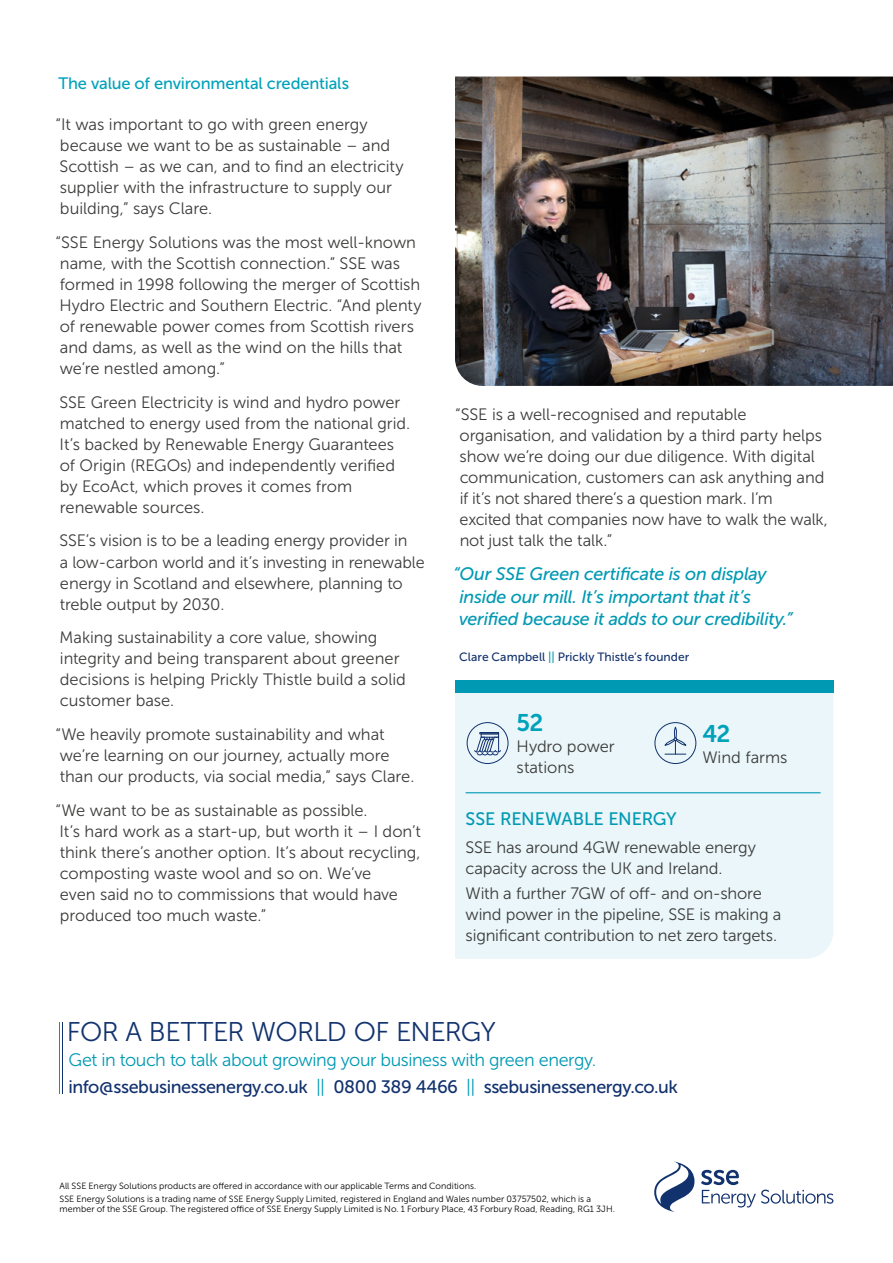
<style>
.page{position:relative;width:893px;height:1263px;background:#fff}
.page>*{position:absolute;margin:0;border:0;box-sizing:border-box;transform-origin:0 0}
.t1{font:27px "Museo Sans 300";letter-spacing:-.02em;color:#12326e}
.t2{font:24px "Museo Sans 700";color:#00a2bb}
.t3{font:italic 18px/22.5px "Museo Sans 500";letter-spacing:-.015em;color:#0099b3}
.t4{font:18px "Museo Sans 500";letter-spacing:-.025em;color:#12326e}
.t5{font:18px "Museo Sans 300";letter-spacing:-.025em;color:#0099b3}
.t6{font:18px "Museo Sans 500";letter-spacing:-.01em;color:#0099b3}
.t7{font:16.5px/21px "Museo Sans 300";letter-spacing:-.005em;color:#3c3c3b}
.t8{font:16.5px "Museo Sans 500";letter-spacing:-.01em;color:#00a2bb}
.t9{font:12px "Museo Sans 500";letter-spacing:.005em;color:#12326e}
.t10{font:9px/12.6px "Museo Sans 300";letter-spacing:.005em;color:#000}
.s1{color:#0099b3}
.s2{font-family:"Museo Sans 300";color:#0099b3}
</style>
<div class="page">
<img style="left:455px;top:77px;width:438px;height:309px">
<svg style="left:654px;top:1161px;width:40px;height:51px"></svg>
<svg style="left:701px;top:1170px;width:132px;height:37px"></svg>
<hr style="left:62px;top:1022px;width:1px;height:71px;background:#12326e">
<hr style="left:60px;top:1022px;width:1px;height:71px;background:#0099b3">
<div style="left:455px;top:693px;width:378px;height:266px;background:#eaf6f9"></div>
<div style="left:455px;top:681px;width:378px;height:12px;background:#0099b3"></div>
<hr style="left:466px;top:792px;width:355px;height:1px;background:#0099b3">
<div style="left:467px;top:722px;width:41px;height:42px;border:1px solid #12326e;border-radius:50%"></div>
<div style="left:479px;top:732px;width:20px;height:2px;border:1px solid #12326e"></div>
<svg style="left:474px;top:736px;width:27px;height:19px"></svg>
<div style="left:655px;top:722px;width:41px;height:42px;border:1px solid #12326e;border-radius:50%"></div>
<svg style="left:664px;top:727px;width:22px;height:28px"></svg>
<p class="t8" style="left:58px;top:74px;width:292px">The value of environmental credentials</p>
<p class="t7" style="left:55px;top:114px;width:350px">“It was important to go with green energy because we want to be as sustainable – and Scottish – as we can, and to find an electricity supplier with the infrastructure to supply our building,” says Clare.</p>
<p class="t7" style="left:55px;top:232px;width:368px">“SSE Energy Solutions was the most well-known name, with the Scottish connection.” SSE was formed in 1998 following the merger of Scottish Hydro Electric and Southern Electric. “And plenty of renewable power comes from Scottish rivers and dams, as well as the wind on the hills that we’re nestled among.”</p>
<p class="t7" style="left:59px;top:392px;width:352px">SSE Green Electricity is wind and hydro power matched to energy used from the national grid.<br>It’s backed by Renewable Energy Guarantees of Origin (REGOs) and independently verified by EcoAct, which proves it comes from renewable sources.</p>
<p class="t7" style="left:59px;top:530px;width:367px">SSE’s vision is to be a leading energy provider in<br>a low-carbon world and it’s investing in renewable energy in Scotland and elsewhere, planning to treble output by 2030.</p>
<p class="t7" style="left:60px;top:627px;width:348px">Making sustainability a core value, showing integrity and being transparent about greener decisions is helping Prickly Thistle build a solid customer base.</p>
<p class="t7" style="left:55px;top:724px;width:361px">“We heavily promote sustainability and what we’re learning on our journey, actually more than our products, via social media,” says Clare.</p>
<p class="t7" style="left:55px;top:800px;width:367px">“We want to be as sustainable as possible.<br>It’s hard work as a start-up, but worth it – I don’t think there’s another option. It’s about recycling, composting waste wool and so on. We’ve<br>even said no to commissions that would have produced too much waste.”</p>
<p class="t7" style="left:455px;top:404px;width:374px">“SSE is a well-recognised and reputable organisation, and validation by a third party helps show we’re doing our due diligence. With digital communication, customers can ask anything and if it’s not shared there’s a question mark. I’m<br>excited that companies now have to walk the walk, not just talk the talk.”</p>
<p class="t3" style="left:459px;top:563px;width:335px;text-indent:-6px">“Our SSE Green certificate is on display inside our mill. It’s important that it’s verified because it adds to our credibility.”</p>
<p class="t9" style="left:459px;top:650px;width:232px">Clare Campbell <span class="s1">||</span> Prickly Thistle’s founder</p>
<h2 class="t2" style="left:517px;top:709px;width:28px">52</h2>
<p class="t7" style="left:517px;top:736px;width:100px">Hydro power stations</p>
<p class="t6" style="left:466px;top:809px;width:213px">SSE RENEWABLE ENERGY</p>
<h2 class="t2" style="left:702px;top:720px;width:30px">42</h2>
<p class="t7" style="left:702px;top:746px;width:87px">Wind farms</p>
<p class="t7" style="left:466px;top:837px;width:292px">SSE has around 4GW renewable energy capacity across the UK and Ireland.</p>
<p class="t7" style="left:466px;top:883px;width:317px">With a further 7GW of off- and on-shore wind power in the pipeline, SSE is making a significant contribution to net zero targets.</p>
<h1 class="t1" style="left:67px;top:1017px;width:431px">FOR A BETTER WORLD OF ENERGY</h1>
<p class="t5" style="left:69px;top:1050px;width:529px">Get in touch to talk about growing your business with green energy.</p>
<p class="t4" style="left:69px;top:1077px;width:611px">info@ssebusinessenergy.co.uk <span class="s2">||</span> 0800 389 4466 <span class="s2">||</span> ssebusinessenergy.co.uk</p>
<p class="t10" style="left:60px;top:1180px;width:533px">All SSE Energy Solutions products are offered in accordance with our applicable Terms and Conditions.<br>SSE Energy Solutions is a trading name of SSE Energy Supply Limited, registered in England and Wales number 03757502, which is a</p>
<p class="t10" style="left:60px;top:1203px;width:557px">member of the SSE Group. The registered office of SSE Energy Supply Limited is No. 1 Forbury Place, 43 Forbury Road, Reading, RG1 3JH.</p>
</div>
